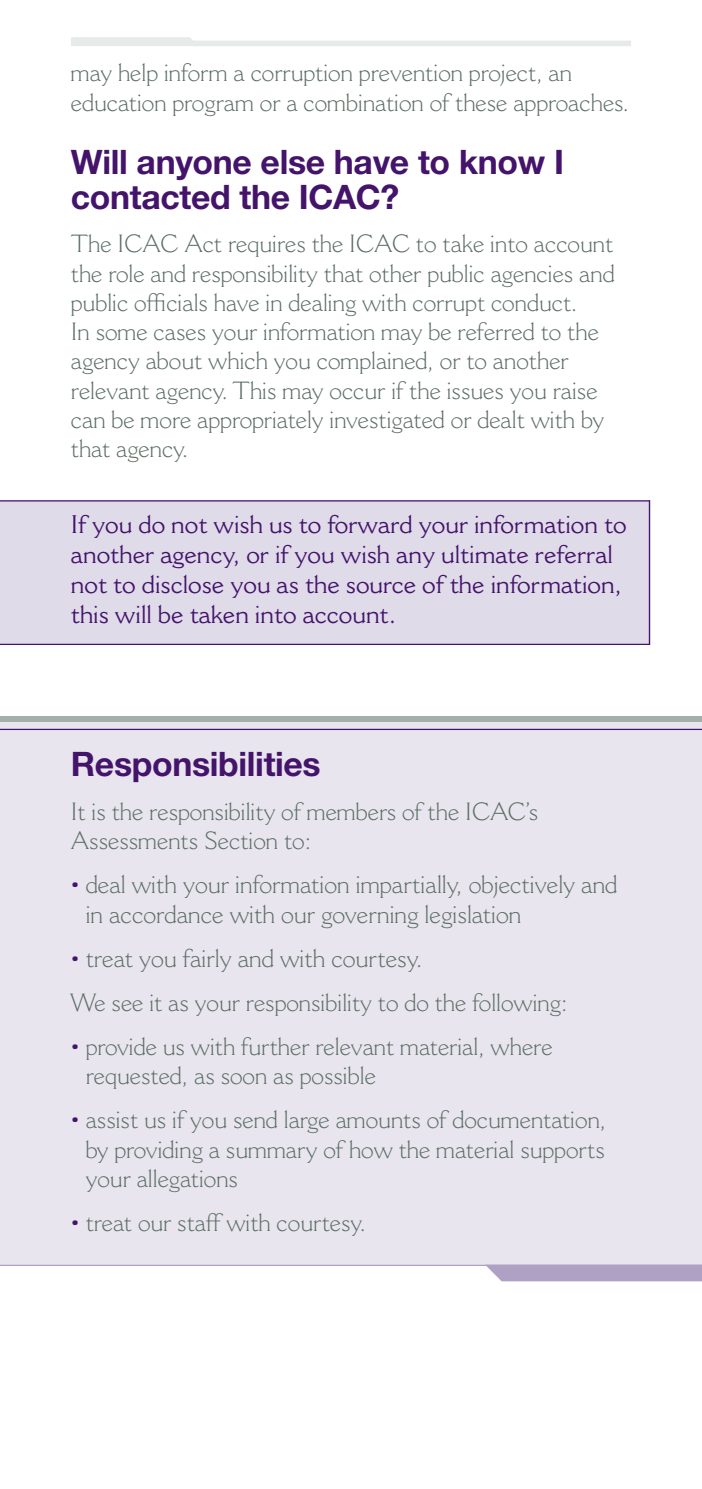
<style>
.page{position:relative;width:702px;height:1489px;background:#fff}
.page>*{position:absolute;margin:0;border:0;box-sizing:border-box;transform-origin:0 0}
.t1{font:700 33.75px/35px "Helvetica Neue LT Std";letter-spacing:-.01em;color:#44146b}
.t2{font:25px/30px "Cantoria MT Std";color:#44146b}
.t3{font:300 25px/30px "Cantoria MT Std";color:#5d6e65}
.t4{font:300 24.5px/29.2px "Cantoria MT Std";color:#5d6e65}
.s1{font-weight:600;color:#44146b}
.s2{font-weight:600;font-size:25px;color:#44146b}
</style>
<div class="page">
<div style="left:0;top:722px;width:702px;height:543px;background:#e8e5ef"></div>
<div style="left:485px;top:1265px;width:217px;height:16px;background:#afa1c4"></div>
<div style="left:0;top:716px;width:702px;height:6px;background:#a3b0aa"></div>
<hr style="left:0;top:728px;width:702px;height:2px;background:#44146b">
<hr style="left:0;top:1264px;width:702px;height:1px;background:#afa1c4">
<div style="left:0;top:500px;width:650px;height:145px;background:#e0dbe9"></div>
<hr style="left:0;top:500px;width:650px;height:1px;background:#44146b">
<hr style="left:0;top:643px;width:650px;height:2px;background:#44146b">
<hr style="left:648px;top:500px;width:2px;height:145px;background:#44146b">
<svg style="left:71px;top:37px;width:560px;height:9px"></svg>
<p class="t4" style="left:71px;top:58px;width:560px">may help inform a corruption prevention project, an education program or a combination of these approaches.</p>
<h1 class="t1" style="left:71px;top:144px;width:494px">Will anyone else have to know I contacted the ICAC?</h1>
<p class="t4" style="left:71px;top:229px;width:545px">The ICAC Act requires the ICAC to take into account the role and responsibility that other public agencies and public officials have in dealing with corrupt conduct.<br>In some cases your information may be referred to the agency about which you complained, or to another relevant agency. This may occur if the issues you raise can be more appropriately investigated or dealt with by that agency.</p>
<p class="t2" style="left:71px;top:509px;width:557px">If you do not wish us to forward your information to another agency, or if you wish any ultimate referral not to disclose you as the source of the information, this will be taken into account.</p>
<h1 class="t1" style="left:71px;top:745px;width:251px">Responsibilities</h1>
<p class="t4" style="left:71px;top:796px;width:469px">It is the responsibility of members of the ICAC’s<br>Assessments Section to:</p>
<p class="t3" style="left:86px;top:869px;width:533px;text-indent:-15px"><span class="s1">•</span> deal with your information impartially, objectively and in accordance with our governing legislation</p>
<p class="t3" style="left:71px;top:943px;width:353px"><span class="s1">•</span> treat you fairly and with courtesy.</p>
<p class="t4" style="left:71px;top:987px;width:498px">We see it as your responsibility to do the following:</p>
<p class="t4" style="left:86px;top:1031px;width:468px;text-indent:-15px"><span class="s2">•</span> provide us with further relevant material, where requested, as soon as possible</p>
<p class="t4" style="left:86px;top:1105px;width:522px;text-align:justify;text-indent:-15px"><span class="s2">•</span> assist us if you send large amounts of documentation, by providing a summary of how the material supports your allegations</p>
<p class="t4" style="left:71px;top:1207px;width:296px"><span class="s2">•</span> treat our staff with courtesy.</p>
</div>
